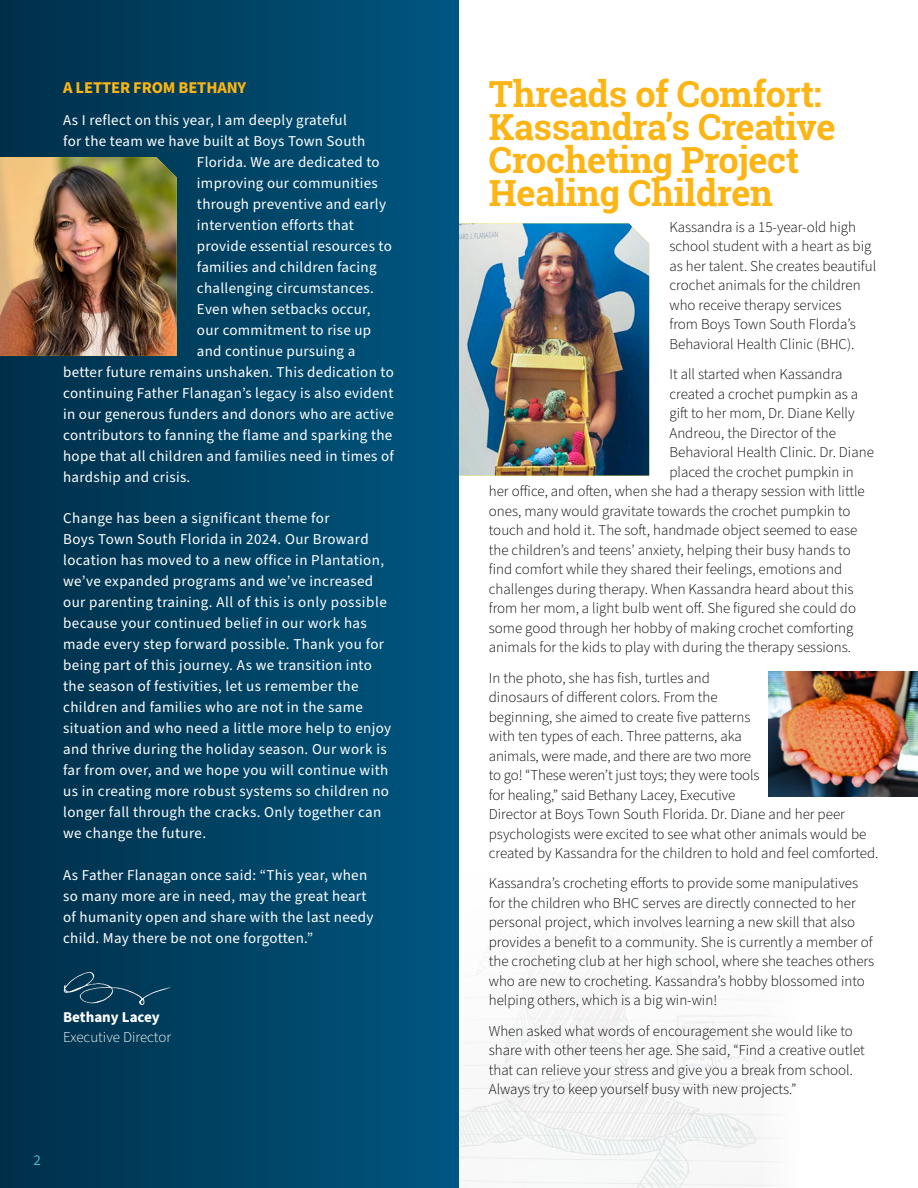
<style>
.page{position:relative;width:918px;height:1188px;background:#fff}
.page>*{position:absolute;margin:0;border:0;box-sizing:border-box;transform-origin:0 0}
.t1{font:700 36px/33px "Roboto Slab";letter-spacing:-.01em;color:#fcb515}
.t2{font:700 16.5px "Source Sans Pro";letter-spacing:-.01em;color:#fcb515}
.t3{font:300 15px/19.5px "Source Sans Pro";color:#000}
.t4{font:15px/21px "Source Sans Pro";letter-spacing:.02em;color:#fff}
.t5{font:300 15px "Source Sans Pro";color:#fff}
.t6{font:700 15px "Source Sans Pro";color:#fff}
.t7{font:15px "Source Sans Pro";color:#4fb3cf}
</style>
<div class="page">
<div style="left:0;top:0;width:459px;height:1188px;background:linear-gradient(to right,#002f48,#005781)"></div>
<img style="left:0;top:157px;width:177px;height:199px">
<img style="left:459px;top:953px;width:294px;height:235px">
<img style="left:63px;top:972px;width:108px;height:33px">
<img style="left:459px;top:223px;width:190px;height:253px">
<img style="left:769px;top:671px;width:149px;height:125px">
<p class="t2" style="left:63px;top:77px;width:185px">A LETTER FROM BETHANY</p>
<p class="t4" style="left:63px;top:110px;width:285px">As I reflect on this year, I am deeply grateful</p>
<p class="t4" style="left:63px;top:131px;width:304px">for the team we have built at Boys Town South</p>
<p class="t4" style="left:197px;top:152px;width:184px">Florida. We are dedicated to</p>
<p class="t4" style="left:197px;top:173px;width:182px">improving our communities</p>
<p class="t4" style="left:197px;top:194px;width:191px">through preventive and early</p>
<p class="t4" style="left:197px;top:215px;width:159px">intervention efforts that</p>
<p class="t4" style="left:197px;top:236px;width:196px">provide essential resources to</p>
<p class="t4" style="left:197px;top:257px;width:181px">families and children facing</p>
<p class="t4" style="left:197px;top:278px;width:178px">challenging circumstances.</p>
<p class="t4" style="left:197px;top:299px;width:175px">Even when setbacks occur,</p>
<p class="t4" style="left:197px;top:320px;width:176px">our commitment to rise up</p>
<p class="t4" style="left:197px;top:341px;width:160px">and continue pursuing a</p>
<p class="t4" style="left:63px;top:362px;width:332px">better future remains unshaken. This dedication to</p>
<p class="t4" style="left:63px;top:383px;width:332px">continuing Father Flanagan’s legacy is also evident</p>
<p class="t4" style="left:63px;top:404px;width:332px">in our generous funders and donors who are active</p>
<p class="t4" style="left:63px;top:425px;width:331px">contributors to fanning the flame and sparking the</p>
<p class="t4" style="left:63px;top:446px;width:332px">hope that all children and families need in times of</p>
<p class="t4" style="left:63px;top:467px;width:129px">hardship and crisis.</p>
<p class="t4" style="left:63px;top:508px;width:330px">Change has been a significant theme for<br>Boys Town South Florida in 2024. Our Broward location has moved to a new office in Plantation, we’ve expanded programs and we’ve increased our parenting training. All of this is only possible because your continued belief in our work has made every step forward possible. Thank you for being part of this journey. As we transition into the season of festivities, let us remember the children and families who are not in the same situation and who need a little more help to enjoy and thrive during the holiday season. Our work is far from over, and we hope you will continue with us in creating more robust systems so children no longer fall through the cracks. Only together can we change the future.</p>
<p class="t4" style="left:63px;top:865px;width:312px">As Father Flanagan once said: “This year, when so many more are in need, may the great heart of humanity open and share with the last needy child. May there be not one forgotten.”</p>
<p class="t6" style="left:63px;top:1007px;width:98px">Bethany Lacey</p>
<p class="t5" style="left:63px;top:1027px;width:109px">Executive Director</p>
<p class="t7" style="left:34px;top:1150px;width:9px">2</p>
<h1 class="t1" style="left:489px;top:77px;width:348px">Threads of Comfort:<br>Kassandra’s Creative<br>Crocheting Project<br>Healing Children</h1>
<p class="t3" style="left:669px;top:218px;width:208px">Kassandra is a 15-year-old high school student with a heart as big as her talent. She creates beautiful crochet animals for the children who receive therapy services<br>from Boys Town South Florda’s<br>Behavioral Health Clinic (BHC).</p>
<p class="t3" style="left:669px;top:365px;width:174px">It all started when Kassandra</p>
<p class="t3" style="left:669px;top:385px;width:190px">created a crochet pumpkin as a</p>
<p class="t3" style="left:669px;top:404px;width:187px">gift to her mom, Dr. Diane Kelly</p>
<p class="t3" style="left:669px;top:424px;width:168px">Andreou, the Director of the</p>
<p class="t3" style="left:669px;top:443px;width:206px">Behavioral Health Clinic. Dr. Diane</p>
<p class="t3" style="left:669px;top:463px;width:186px">placed the crochet pumpkin in</p>
<p class="t3" style="left:489px;top:482px;width:377px">her office, and often, when she had a therapy session with little</p>
<p class="t3" style="left:489px;top:502px;width:363px">ones, many would gravitate towards the crochet pumpkin to</p>
<p class="t3" style="left:489px;top:521px;width:370px">touch and hold it. The soft, handmade object seemed to ease</p>
<p class="t3" style="left:489px;top:541px;width:363px">the children’s and teens’ anxiety, helping their busy hands to</p>
<p class="t3" style="left:489px;top:560px;width:355px">find comfort while they shared their feelings, emotions and</p>
<p class="t3" style="left:489px;top:580px;width:366px">challenges during therapy. When Kassandra heard about this</p>
<p class="t3" style="left:489px;top:599px;width:369px">from her mom, a light bulb went off. She figured she could do</p>
<p class="t3" style="left:489px;top:619px;width:366px">some good through her hobby of making crochet comforting</p>
<p class="t3" style="left:489px;top:638px;width:364px">animals for the kids to play with during the therapy sessions.</p>
<p class="t3" style="left:489px;top:668px;width:391px">In the photo, she has fish, turtles and<br>dinosaurs of different colors. From the<br>beginning, she aimed to create five patterns<br>with ten types of each. Three patterns, aka<br>animals, were made, and there are two more<br>to go! “These weren’t just toys; they were tools<br>for healing,” said Bethany Lacey, Executive<br>Director at Boys Town South Florida. Dr. Diane and her peer psychologists were excited to see what other animals would be created by Kassandra for the children to hold and feel comforted.</p>
<p class="t3" style="left:489px;top:874px;width:387px">Kassandra’s crocheting efforts to provide some manipulatives for the children who BHC serves are directly connected to her personal project, which involves learning a new skill that also provides a benefit to a community. She is currently a member of the crocheting club at her high school, where she teaches others who are new to crocheting. Kassandra’s hobby blossomed into helping others, which is a big win-win!</p>
<p class="t3" style="left:489px;top:1021px;width:377px">When asked what words of encouragement she would like to share with other teens her age. She said, “Find a creative outlet that can relieve your stress and give you a break from school.<br>Always try to keep yourself busy with new projects.”</p>
</div>
